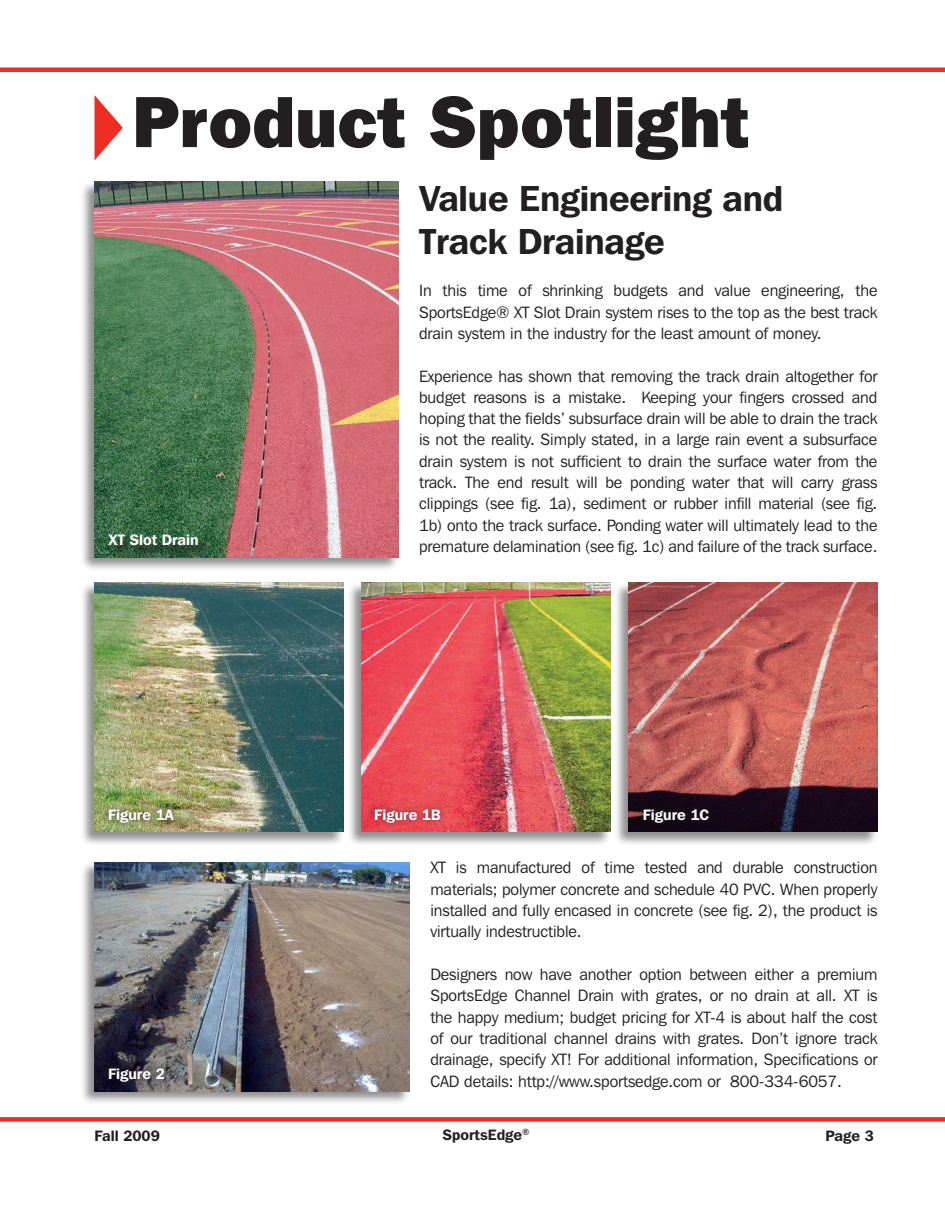
<style>
.page{position:relative;width:945px;height:1215px;background:#fff}
.page>*{position:absolute;margin:0;border:0;box-sizing:border-box;transform-origin:0 0}
.t1{font:800 72px "Franklin Gothic IT Cby BT";color:#231f20}
.t2{font:600 36px/43.2px "Franklin Gothic IT Cby BT";letter-spacing:-.005em;color:#231f20}
.t3{font:16.35px/21.3px "Franklin Gothic IT Cby BT";letter-spacing:-.005em;color:#231f20;text-align:justify}
.t4{font:600 15px "Franklin Gothic IT Cby BT";color:#fff}
.t5{font:600 15px "Franklin Gothic IT Cby BT";color:#231f20}
</style>
<div class="page">
<hr style="left:0;top:68px;width:945px;height:4px;background:#ee2e22">
<div style="left:0;top:1117px;width:945px;height:5px;background:#ee2e22"></div>
<svg style="left:94px;top:95px;width:29px;height:66px"></svg>
<div style="left:80px;top:181px;width:320px;height:391px;background:#231f20;opacity:.5"></div>
<img style="left:94px;top:182px;width:305px;height:375px">
<svg style="left:107px;top:533px;width:104px;height:26px;background:#345c3f"></svg>
<div style="left:80px;top:581px;width:265px;height:264px;background:#231f20;opacity:.5"></div>
<img style="left:94px;top:582px;width:250px;height:250px">
<div style="left:347px;top:581px;width:264px;height:265px;background:#231f20;opacity:.5"></div>
<img style="left:361px;top:582px;width:250px;height:250px">
<div style="left:613px;top:581px;width:266px;height:264px;background:#231f20;opacity:.5"></div>
<img style="left:628px;top:582px;width:250px;height:250px">
<div style="left:101px;top:801px;width:80px;height:29px;background:#231f20;opacity:.75"></div>
<div style="left:368px;top:801px;width:80px;height:29px;background:#231f20;opacity:.75"></div>
<div style="left:636px;top:801px;width:80px;height:29px;background:#140916"></div>
<div style="left:80px;top:861px;width:330px;height:244px;background:#231f20;opacity:.5"></div>
<img style="left:94px;top:862px;width:316px;height:230px">
<div style="left:101px;top:1060px;width:71px;height:29px;background:#231f20;opacity:.75"></div>
<h1 class="t1" style="left:132px;top:76px;width:620px">Product Spotlight</h1>
<p class="t4" style="left:109px;top:530px;width:91px">XT Slot Drain</p>
<h2 class="t2" style="left:419px;top:176px;width:365px">Value Engineering and<br>Track Drainage</h2>
<p class="t3" style="left:419px;top:280px;width:460px">In this time of shrinking budgets and value engineering, the SportsEdge® XT Slot Drain system rises to the top as the best track drain system in the industry for the least amount of money.</p>
<p class="t3" style="left:419px;top:365px;width:460px">Experience has shown that removing the track drain altogether for budget reasons is a mistake. Keeping your fingers crossed and hoping that the fields’ subsurface drain will be able to drain the track is not the reality. Simply stated, in a large rain event a subsurface drain system is not sufficient to drain the surface water from the track. The end result will be ponding water that will carry grass clippings (see fig. 1a), sediment or rubber infill material (see fig.<br>1b) onto the track surface. Ponding water will ultimately lead to the premature delamination (see fig. 1c) and failure of the track surface.</p>
<p class="t4" style="left:108px;top:806px;width:67px">Figure 1A</p>
<p class="t4" style="left:374px;top:805px;width:68px">Figure 1B</p>
<p class="t4" style="left:643px;top:805px;width:68px">Figure 1C</p>
<p class="t3" style="left:430px;top:857px;width:449px">XT is manufactured of time tested and durable construction materials; polymer concrete and schedule 40 PVC. When properly installed and fully encased in concrete (see fig. 2), the product is virtually indestructible.</p>
<p class="t3" style="left:430px;top:963px;width:449px">Designers now have another option between either a premium SportsEdge Channel Drain with grates, or no drain at all. XT is the happy medium; budget pricing for XT-4 is about half the cost of our traditional channel drains with grates. Don’t ignore track drainage, specify XT! For additional information, Specifications or CAD details: http://www.sportsedge.com or 800-334-6057.</p>
<p class="t5" style="left:442px;top:1125px;width:89px">SportsEdge<sup>®</sup></p>
<p class="t4" style="left:108px;top:1064px;width:58px">Figure 2</p>
<p class="t5" style="left:94px;top:1126px;width:67px">Fall 2009</p>
<p class="t5" style="left:826px;top:1126px;width:50px">Page 3</p>
</div>
